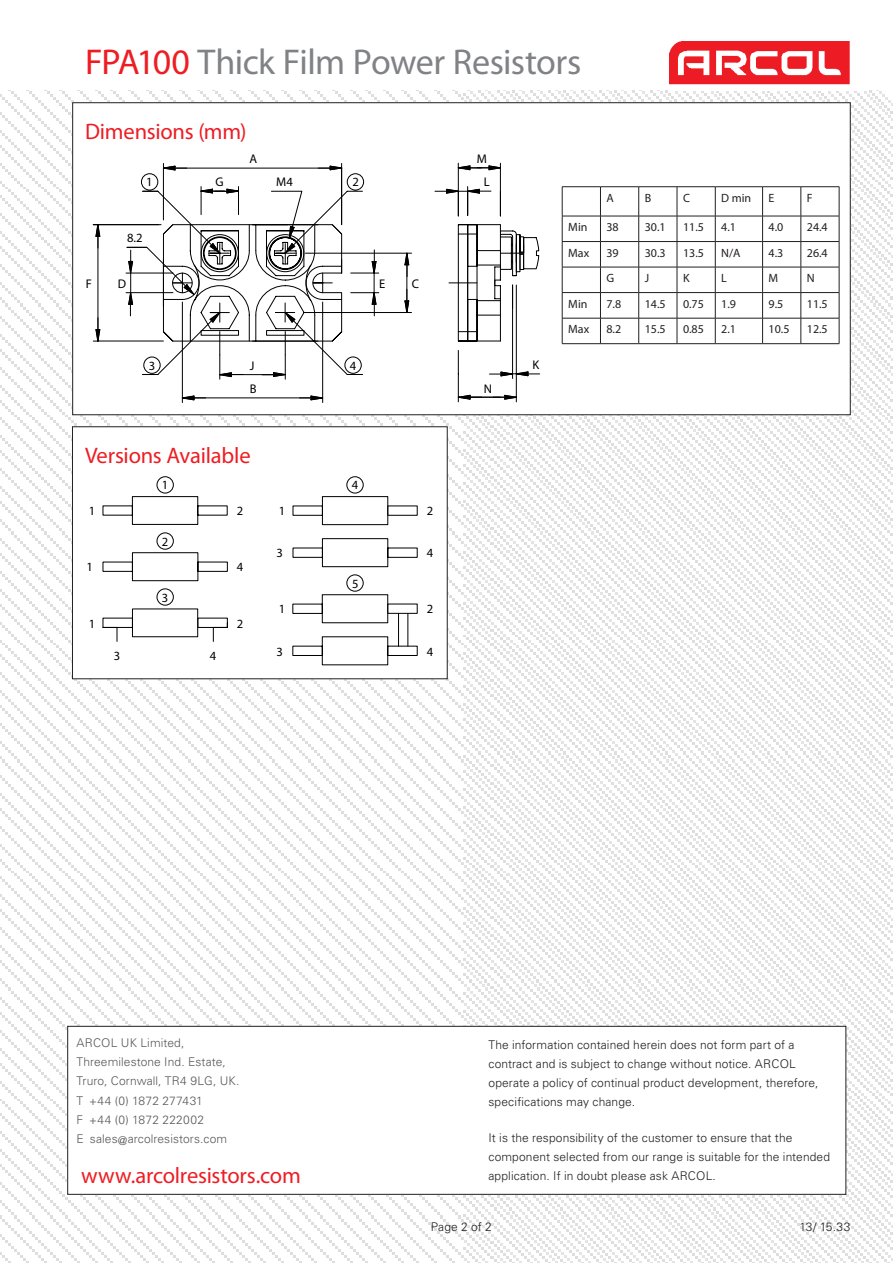
<style>
.page{position:relative;width:893px;height:1263px;background:#fff}
.page>*{position:absolute;margin:0;border:0;box-sizing:border-box;transform-origin:0 0}
.t1{font:36px "Myriad Pro";letter-spacing:-.015em;color:#808285}
.t2{font:22.5px "Myriad Pro";letter-spacing:-.01em;color:#ee1d23}
.t3{font:12.6px "Myriad Pro";color:#000}
.t4{font:300 12px/19.2px "Univers LT Std";letter-spacing:.01em;color:#231f20}
.t5{font:300 12px/19.2px "Univers LT Std";letter-spacing:.01em;color:#57585a}
.t6{font:12px "Myriad Pro";color:#231f20}
.s1{color:#ee1d23}
</style>
<div class="page">
<img style="left:0;top:91px;width:463px;height:1172px">
<img style="left:463px;top:91px;width:430px;height:1172px">
<div style="left:72px;top:427px;width:375px;height:252px;background:#fff"></div>
<img style="left:670px;top:41px;width:180px;height:44px">
<svg style="left:156px;top:476px;width:262px;height:190px"></svg>
<svg style="left:102px;top:496px;width:316px;height:151px"></svg>
<div style="left:73px;top:103px;width:777px;height:312px;background:#fff"></div>
<hr style="left:562px;top:186px;width:38px;height:1px;background:#231f20">
<hr style="left:600px;top:186px;width:39px;height:1px;background:#231f20">
<hr style="left:639px;top:186px;width:38px;height:1px;background:#231f20">
<hr style="left:677px;top:186px;width:38px;height:1px;background:#231f20">
<hr style="left:715px;top:186px;width:48px;height:1px;background:#231f20">
<hr style="left:763px;top:186px;width:38px;height:1px;background:#231f20">
<hr style="left:801px;top:186px;width:38px;height:1px;background:#231f20">
<hr style="left:562px;top:216px;width:38px;height:1px;background:#231f20">
<hr style="left:600px;top:216px;width:39px;height:1px;background:#231f20">
<hr style="left:639px;top:216px;width:38px;height:1px;background:#231f20">
<hr style="left:677px;top:216px;width:38px;height:1px;background:#231f20">
<hr style="left:715px;top:216px;width:48px;height:1px;background:#231f20">
<hr style="left:763px;top:216px;width:38px;height:1px;background:#231f20">
<hr style="left:801px;top:216px;width:38px;height:1px;background:#231f20">
<hr style="left:562px;top:241px;width:38px;height:1px;background:#231f20">
<hr style="left:600px;top:241px;width:39px;height:1px;background:#231f20">
<hr style="left:639px;top:241px;width:38px;height:1px;background:#231f20">
<hr style="left:677px;top:241px;width:38px;height:1px;background:#231f20">
<hr style="left:715px;top:241px;width:48px;height:1px;background:#231f20">
<hr style="left:763px;top:241px;width:38px;height:1px;background:#231f20">
<hr style="left:801px;top:241px;width:38px;height:1px;background:#231f20">
<hr style="left:562px;top:267px;width:38px;height:1px;background:#231f20">
<hr style="left:600px;top:267px;width:39px;height:1px;background:#231f20">
<hr style="left:639px;top:267px;width:38px;height:1px;background:#231f20">
<hr style="left:677px;top:267px;width:38px;height:1px;background:#231f20">
<hr style="left:715px;top:267px;width:48px;height:1px;background:#231f20">
<hr style="left:763px;top:267px;width:38px;height:1px;background:#231f20">
<hr style="left:801px;top:267px;width:38px;height:1px;background:#231f20">
<hr style="left:562px;top:292px;width:38px;height:1px;background:#231f20">
<hr style="left:600px;top:292px;width:39px;height:1px;background:#231f20">
<hr style="left:639px;top:292px;width:38px;height:1px;background:#231f20">
<hr style="left:677px;top:292px;width:38px;height:1px;background:#231f20">
<hr style="left:715px;top:292px;width:48px;height:1px;background:#231f20">
<hr style="left:763px;top:292px;width:38px;height:1px;background:#231f20">
<hr style="left:801px;top:292px;width:38px;height:1px;background:#231f20">
<hr style="left:562px;top:318px;width:38px;height:1px;background:#231f20">
<svg style="left:562px;top:187px;width:1px;height:156px"></svg>
<hr style="left:600px;top:318px;width:39px;height:1px;background:#231f20">
<svg style="left:600px;top:187px;width:1px;height:156px"></svg>
<hr style="left:639px;top:318px;width:38px;height:1px;background:#231f20">
<svg style="left:638px;top:187px;width:1px;height:156px"></svg>
<hr style="left:677px;top:318px;width:38px;height:1px;background:#231f20">
<svg style="left:677px;top:187px;width:1px;height:156px"></svg>
<hr style="left:715px;top:318px;width:48px;height:1px;background:#231f20">
<svg style="left:715px;top:187px;width:1px;height:156px"></svg>
<hr style="left:763px;top:318px;width:38px;height:1px;background:#231f20">
<svg style="left:762px;top:187px;width:1px;height:156px"></svg>
<hr style="left:801px;top:318px;width:38px;height:1px;background:#231f20">
<svg style="left:801px;top:187px;width:1px;height:156px"></svg>
<svg style="left:839px;top:187px;width:1px;height:156px"></svg>
<hr style="left:562px;top:343px;width:38px;height:1px;background:#231f20">
<hr style="left:600px;top:343px;width:39px;height:1px;background:#231f20">
<hr style="left:639px;top:343px;width:38px;height:1px;background:#231f20">
<hr style="left:677px;top:343px;width:38px;height:1px;background:#231f20">
<hr style="left:715px;top:343px;width:48px;height:1px;background:#231f20">
<hr style="left:763px;top:343px;width:38px;height:1px;background:#231f20">
<hr style="left:801px;top:343px;width:38px;height:1px;background:#231f20">
<svg style="left:95px;top:165px;width:445px;height:236px"></svg>
<svg style="left:130px;top:173px;width:371px;height:202px"></svg>
<div style="left:68px;top:1026px;width:778px;height:168px;background:#fff"></div>
<div style="left:68px;top:1026px;width:778px;height:168px;border:1px solid #231f20"></div>
<p class="t1" style="left:85px;top:39px;width:498px"><span class="s1">FPA100</span> Thick Film Power Resistors</p>
<p class="t2" style="left:85px;top:117px;width:163px">Dimensions (mm)</p>
<p class="t3" style="left:250px;top:151px;width:9px">A</p>
<p class="t3" style="left:477px;top:151px;width:12px">M</p>
<p class="t3" style="left:216px;top:174px;width:10px">G</p>
<p class="t3" style="left:276px;top:174px;width:18px">M4</p>
<p class="t3" style="left:352px;top:174px;width:8px">2</p>
<p class="t3" style="left:146px;top:174px;width:8px">1</p>
<p class="t3" style="left:484px;top:174px;width:7px">L</p>
<p class="t3" style="left:86px;top:276px;width:8px">F</p>
<p class="t3" style="left:127px;top:230px;width:17px">8.2</p>
<p class="t3" style="left:118px;top:276px;width:10px">D</p>
<p class="t3" style="left:379px;top:276px;width:8px">E</p>
<p class="t3" style="left:412px;top:276px;width:9px">C</p>
<p class="t3" style="left:250px;top:358px;width:6px">J</p>
<p class="t3" style="left:149px;top:358px;width:8px">3</p>
<p class="t3" style="left:350px;top:358px;width:8px">4</p>
<p class="t3" style="left:250px;top:381px;width:8px">B</p>
<p class="t2" style="left:85px;top:441px;width:167px">Versions Available</p>
<p class="t3" style="left:162px;top:477px;width:8px">1</p>
<p class="t3" style="left:352px;top:477px;width:8px">4</p>
<p class="t3" style="left:89px;top:503px;width:8px">1</p>
<p class="t3" style="left:86px;top:559px;width:8px">1</p>
<p class="t3" style="left:162px;top:534px;width:8px">2</p>
<p class="t3" style="left:162px;top:590px;width:8px">3</p>
<p class="t3" style="left:237px;top:503px;width:8px">2</p>
<p class="t3" style="left:237px;top:559px;width:8px">4</p>
<p class="t3" style="left:89px;top:615px;width:8px">1</p>
<p class="t3" style="left:237px;top:615px;width:8px">2</p>
<p class="t3" style="left:114px;top:648px;width:8px">3</p>
<p class="t3" style="left:210px;top:648px;width:8px">4</p>
<p class="t3" style="left:279px;top:503px;width:8px">1</p>
<p class="t3" style="left:427px;top:503px;width:8px">2</p>
<p class="t3" style="left:276px;top:545px;width:8px">3</p>
<p class="t3" style="left:427px;top:545px;width:8px">4</p>
<p class="t3" style="left:352px;top:576px;width:8px">5</p>
<p class="t3" style="left:279px;top:601px;width:8px">1</p>
<p class="t3" style="left:427px;top:601px;width:8px">2</p>
<p class="t3" style="left:276px;top:644px;width:8px">3</p>
<p class="t3" style="left:427px;top:644px;width:8px">4</p>
<p class="t3" style="left:484px;top:381px;width:10px">N</p>
<p class="t3" style="left:532px;top:357px;width:8px">K</p>
<p class="t6" style="left:606px;top:190px;width:9px">A</p>
<p class="t6" style="left:645px;top:190px;width:8px">B</p>
<p class="t6" style="left:683px;top:190px;width:8px">C</p>
<p class="t6" style="left:721px;top:190px;width:32px">D min</p>
<p class="t6" style="left:769px;top:190px;width:7px">E</p>
<p class="t6" style="left:807px;top:190px;width:7px">F</p>
<p class="t6" style="left:568px;top:220px;width:21px">Min</p>
<p class="t6" style="left:606px;top:220px;width:14px">38</p>
<p class="t6" style="left:645px;top:220px;width:22px">30.1</p>
<p class="t6" style="left:683px;top:220px;width:22px">11.5</p>
<p class="t6" style="left:721px;top:220px;width:16px">4.1</p>
<p class="t6" style="left:769px;top:220px;width:16px">4.0</p>
<p class="t6" style="left:807px;top:220px;width:22px">24.4</p>
<p class="t6" style="left:568px;top:245px;width:23px">Max</p>
<p class="t6" style="left:606px;top:245px;width:14px">39</p>
<p class="t6" style="left:645px;top:245px;width:22px">30.3</p>
<p class="t6" style="left:683px;top:245px;width:22px">13.5</p>
<p class="t6" style="left:721px;top:245px;width:21px">N/A</p>
<p class="t6" style="left:769px;top:245px;width:16px">4.3</p>
<p class="t6" style="left:807px;top:245px;width:22px">26.4</p>
<p class="t6" style="left:606px;top:271px;width:9px">G</p>
<p class="t6" style="left:645px;top:271px;width:6px">J</p>
<p class="t6" style="left:683px;top:271px;width:8px">K</p>
<p class="t6" style="left:721px;top:271px;width:7px">L</p>
<p class="t6" style="left:769px;top:271px;width:11px">M</p>
<p class="t6" style="left:807px;top:271px;width:9px">N</p>
<p class="t6" style="left:568px;top:296px;width:21px">Min</p>
<p class="t6" style="left:606px;top:296px;width:16px">7.8</p>
<p class="t6" style="left:645px;top:296px;width:22px">14.5</p>
<p class="t6" style="left:683px;top:296px;width:22px">0.75</p>
<p class="t6" style="left:721px;top:296px;width:16px">1.9</p>
<p class="t6" style="left:769px;top:296px;width:16px">9.5</p>
<p class="t6" style="left:807px;top:296px;width:22px">11.5</p>
<p class="t6" style="left:568px;top:322px;width:23px">Max</p>
<p class="t6" style="left:606px;top:322px;width:16px">8.2</p>
<p class="t6" style="left:645px;top:322px;width:22px">15.5</p>
<p class="t6" style="left:683px;top:322px;width:22px">0.85</p>
<p class="t6" style="left:721px;top:322px;width:16px">2.1</p>
<p class="t6" style="left:769px;top:322px;width:22px">10.5</p>
<p class="t6" style="left:807px;top:322px;width:22px">12.5</p>
<p class="t5" style="left:77px;top:1033px;width:165px">ARCOL UK Limited,<br>Threemilestone Ind. Estate,<br>Truro, Cornwall, TR4 9LG, UK.</p>
<p class="t5" style="left:77px;top:1091px;width:152px">T +44 (0) 1872 277431<br>F +44 (0) 1872 222002<br>E sales@arcolresistors.com</p>
<p class="t2" style="left:81px;top:1161px;width:221px">www.arcolresistors.com</p>
<p class="t4" style="left:488px;top:1035px;width:332px">The information contained herein does not form part of a contract and is subject to change without notice. ARCOL operate a policy of continual product development, therefore, specifications may change.</p>
<p class="t4" style="left:488px;top:1128px;width:343px">It is the responsibility of the customer to ensure that the component selected from our range is suitable for the intended application. If in doubt please ask ARCOL.</p>
<p class="t4" style="left:431px;top:1217px;width:63px">Page 2 of 2</p>
<p class="t4" style="left:800px;top:1217px;width:52px">13/ 15.33</p>
</div>
